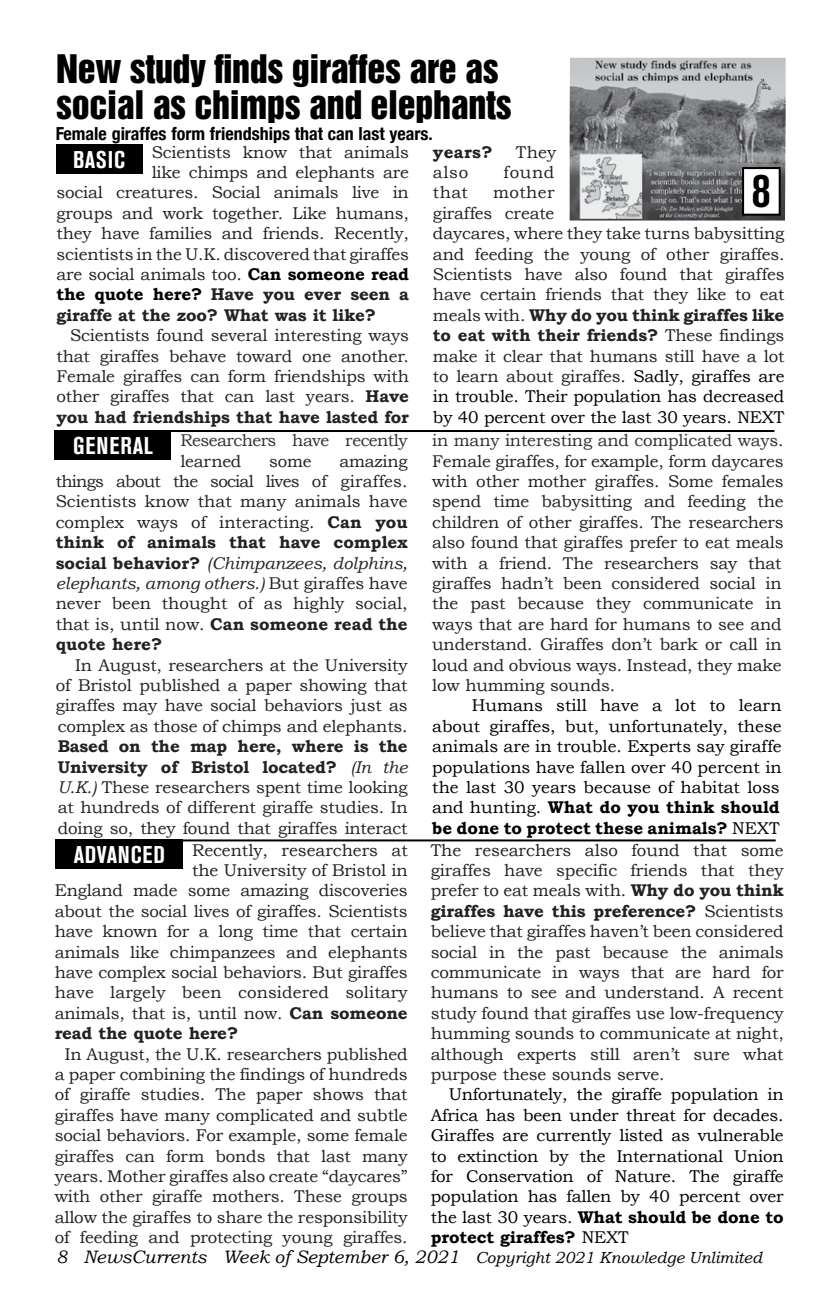
<style>
.page{position:relative;width:828px;height:1296px;background:#fff}
.page>*{position:absolute;margin:0;border:0;box-sizing:border-box;transform-origin:0 0}
.t1{font:700 condensed 48px "Akzidenz Grotesk BE";color:#000}
.t2{font:36px/36px "Helvetica Inserat";letter-spacing:-.01em;color:#000}
.t3{font:700 condensed 24px "Akzidenz Grotesk BE";letter-spacing:.035em;color:#fff}
.t4{font:italic 18px "Bookman Old Style";color:#000}
.t5{font:700 condensed 18px "Helvetica Neue";color:#000}
.t6{font:17px/20.4px "Bookman Old Style";letter-spacing:-.01em;color:#222;text-align:justify}
.t7{font:17px/20.4px "Bookman Old Style";color:#000}
.t8{font:700 17px "Bookman Old Style";letter-spacing:-.01em;color:#222}
.t9{font:17px/20.4px "Bookman Old Style";letter-spacing:-.03em;color:#222}
.s1{font-weight:700;color:#000}
.s2{color:#000}
.s3{font-weight:700}
.s4{font-style:italic}
.s5{font-size:16px}
</style>
<div class="page">
<div style="left:56px;top:145px;width:87px;height:29px;background:#000"></div>
<hr style="left:54px;top:430px;width:720px;height:2px;background:#000">
<div style="left:54px;top:430px;width:117px;height:29px;background:#000"></div>
<hr style="left:56px;top:839px;width:720px;height:2px;background:#000">
<div style="left:56px;top:839px;width:127px;height:30px;background:#000"></div>
<img style="left:570px;top:58px;width:216px;height:163px">
<div style="left:743px;top:168px;width:37px;height:47px;background:#fff"></div>
<div style="left:742px;top:167px;width:39px;height:49px;border:2px solid #000"></div>
<h2 class="t2" style="left:56px;top:50px;width:457px">New study finds giraffes are as social as chimps and elephants</h2>
<p class="t5" style="left:56px;top:122px;width:379px">Female giraffes form friendships that can last years.</p>
<p class="t6" style="left:152px;top:142px;width:259px">Scientists know that animals</p>
<p class="t6" style="left:152px;top:162px;width:259px">like chimps and elephants are</p>
<p class="t6" style="left:56px;top:182px;width:354px">social creatures. Social animals live in</p>
<p class="t6" style="left:56px;top:203px;width:354px">groups and work together. Like humans,</p>
<p class="t6" style="left:56px;top:223px;width:354px">they have families and friends. Recently,</p>
<p class="t6" style="left:56px;top:244px;width:354px">scientists in the U.K. discovered that giraffes</p>
<p class="t6" style="left:56px;top:264px;width:354px">are social animals too. <span class="s1">Can someone read</span></p>
<p class="t8" style="left:56px;top:284px;width:354px"><span class="s2">the quote here?</span> Have you ever seen a</p>
<p class="t8" style="left:56px;top:305px;width:321px">giraffe at the zoo? What was it like?</p>
<p class="t6" style="left:56px;top:325px;width:354px;text-indent:14px">Scientists found several interesting ways that giraffes behave toward one another.<br>Female giraffes can form friendships with other giraffes that can last years. <span class="s3">Have you had friendships that have lasted for</span></p>
<h3 class="t3" style="left:73px;top:146px;width:53px">BASIC</h3>
<p class="t8" style="left:433px;top:142px;width:61px">years?</p>
<p class="t6" style="left:516px;top:142px;width:42px">They</p>
<p class="t6" style="left:433px;top:162px;width:37px">also</p>
<p class="t6" style="left:504px;top:162px;width:52px">found</p>
<p class="t6" style="left:433px;top:182px;width:37px">that</p>
<h1 class="t1" style="left:752px;top:163px;width:21px">8</h1>
<p class="t6" style="left:433px;top:182px;width:353px;text-align:left;text-indent:60px">mother<br>giraffes create<br>daycares, where they take turns babysitting and feeding the young of other giraffes.<br>Scientists have also found that giraffes have certain friends that they like to eat meals with. <span class="s3">Why do you think giraffes like to eat with their friends?</span> These findings make it clear that humans still have a lot to learn about giraffes. <span class="s2">Sadly, giraffes are in trouble. Their population has decreased by 40 percent over the last 30 years. NEXT</span></p>
<p class="t9" style="left:180px;top:430px;width:229px">Researchers have recently learned</p>
<h3 class="t3" style="left:73px;top:432px;width:81px">GENERAL</h3>
<p class="t6" style="left:56px;top:451px;width:354px;text-indent:284px">amazing things about the social lives of giraffes.<br>Scientists know that many animals have complex ways of interacting. <span class="s3">Can you think of animals that have complex social behavior?</span> <span class="s4">(Chimpanzees, dolphins, elephants, among others.)</span> But giraffes have never been thought of as highly social, that is, until now. <span class="s3">Can someone read the quote here?</span></p>
<p class="t6" style="left:56px;top:655px;width:354px;text-indent:20px">In August, researchers at the University of Bristol published a paper showing that giraffes may have social behaviors just as complex as those of chimps and elephants.</p>
<p class="t6" style="left:58px;top:736px;width:352px"><span class="s3">Based on the map here, where is the University of Bristol located?</span> <span class="s4">(In the U.K.)</span> These researchers spent time looking at hundreds of different giraffe studies. In doing so, they found that giraffes interact</p>
<p class="t6" style="left:269px;top:451px;width:44px">some</p>
<p class="t6" style="left:432px;top:430px;width:353px;text-align:left">in many interesting and complicated ways.<br>Female giraffes, for example, form daycares with other mother giraffes. Some females spend time babysitting and feeding the children of other giraffes. The researchers also found that giraffes prefer to eat meals with a friend. The researchers say that giraffes hadn’t been considered social in the past because they communicate in ways that are hard for humans to see and understand. Giraffes don’t bark or call in loud and obvious ways. Instead, they make low humming sounds.</p>
<p class="t7" style="left:432px;top:695px;width:351px;text-indent:40px">Humans still have a lot to learn about giraffes, but, unfortunately, these animals are in trouble. Experts say giraffe populations have fallen over 40 percent in the last 30 years because of habitat loss and hunting. <span class="s3">What do you think should be done to protect these animals?</span> NEXT</p>
<p class="t6" style="left:192px;top:840px;width:217px">Recently, researchers at</p>
<p class="t6" style="left:192px;top:860px;width:217px">the University of Bristol in</p>
<p class="t6" style="left:55px;top:880px;width:354px">England made some amazing discoveries</p>
<p class="t6" style="left:55px;top:901px;width:354px">about the social lives of giraffes. Scientists</p>
<p class="t6" style="left:55px;top:921px;width:354px">have known for a long time that certain</p>
<p class="t6" style="left:55px;top:942px;width:354px">animals like chimpanzees and elephants</p>
<p class="t6" style="left:55px;top:962px;width:354px">have complex social behaviors. But giraffes</p>
<p class="t6" style="left:55px;top:982px;width:354px">have largely been considered solitary</p>
<p class="t6" style="left:55px;top:1003px;width:355px">animals, that is, until now. <span class="s3">Can someone</span></p>
<p class="t8" style="left:55px;top:1023px;width:185px">read the quote here?</p>
<p class="t6" style="left:55px;top:1044px;width:355px;text-align:center">In August, the U.K. researchers published a paper combining the findings of hundreds of giraffe studies. The paper shows that giraffes have many complicated and subtle social behaviors. For example, some female giraffes can form bonds that last many years. Mother giraffes also create “daycares” with other giraffe mothers. These groups allow the giraffes to share the responsibility of feeding and protecting young giraffes.</p>
<h3 class="t3" style="left:74px;top:841px;width:93px">ADVANCED</h3>
<p class="t6" style="left:431px;top:840px;width:355px">The researchers also found that some giraffes have specific friends that they prefer to eat meals with. <span class="s3">Why do you think giraffes have this preference?</span> Scientists believe that giraffes haven’t been considered social in the past because the animals communicate in ways that are hard for humans to see and understand. A recent study found that giraffes use low-frequency humming sounds to communicate at night, although experts still aren’t sure what purpose these sounds serve.</p>
<p class="t7" style="left:431px;top:1084px;width:355px;text-align:justify;text-indent:18px">Unfortunately, the giraffe population in Africa has been under threat for decades.<br>Giraffes are currently listed as vulnerable to extinction by the International Union for Conservation of Nature. The giraffe population has fallen by 40 percent over the last 30 years. <span class="s3">What should be done to protect giraffes?</span> NEXT</p>
<p class="t4" style="left:56px;top:1246px;width:708px">8 NewsCurrents Week of September 6, 2021 <span class="s5">Copyright 2021 Knowledge Unlimited</span></p>
</div>
